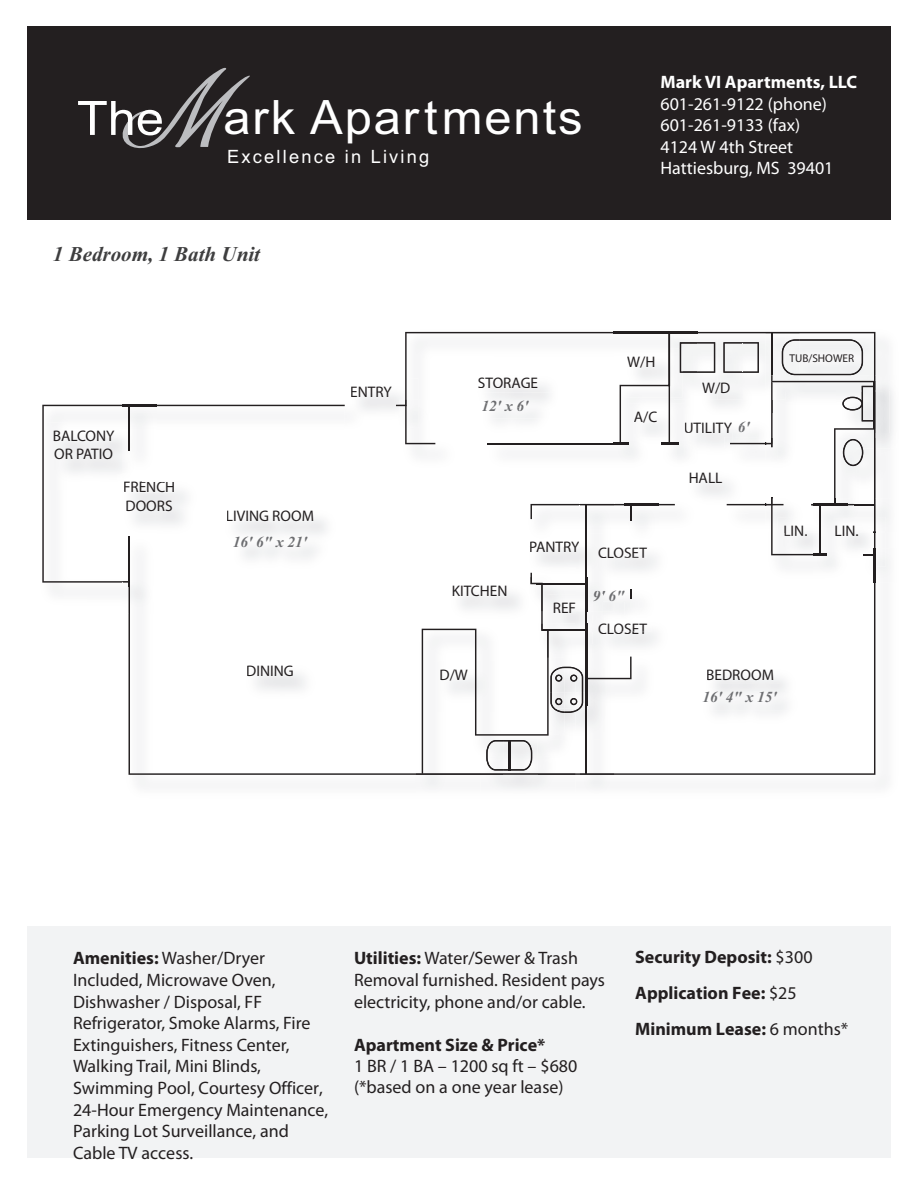
<style>
.page{position:relative;width:918px;height:1188px;background:#fff}
.page>*{position:absolute;margin:0;border:0;box-sizing:border-box;transform-origin:0 0}
.t1{font:47.4px "Arial";letter-spacing:.04em;color:#fff}
.t2{font:47.4px "Arial";letter-spacing:.04em;color:#fff;scale:1.07 1}
.t3{font:italic 700 21px "Times New Roman";color:#3e3e3f}
.t4{font:18.3px "Arial";letter-spacing:.12em;color:#fff}
.t5{font:18px/21.6px "Myriad Pro";color:#231f20}
.t6{font:700 18px/35.5px "Myriad Pro";color:#231f20}
.t7{font:18px/21.6px "Myriad Pro";color:#fff}
.t8{font:700 18px "Myriad Pro";color:#fff}
.t9{font:15.3px/18.5px "Myriad Pro";color:#231f20}
.t10{font:italic 700 15.3px "Times New Roman";color:#6d6e71}
.t11{font:italic 700 15.3px "Times New Roman";color:#6a6b6e}
.t12{font:11.25px "Myriad Pro";color:#231f20}
.s1{color:#6c6d70}
.s2{color:#6c6c6f}
.s3{color:#6d6e71}
.s4{font-family:"Times New Roman";font-weight:700;font-style:italic;color:#6d6e71}
.s5{font-weight:700}
.s6{font-weight:400}
</style>
<div class="page">
<div style="left:27px;top:26px;width:864px;height:193px;background:#231f20"></div>
<svg style="left:122px;top:67px;width:128px;height:82px"></svg>
<div style="left:27px;top:926px;width:864px;height:232px;background:#f2f3f4"></div>
<img style="left:495px;top:331px;width:381px;height:2px">
<img style="left:875px;top:582px;width:11px;height:204px">
<svg style="left:42px;top:332px;width:833px;height:443px"></svg>
<img style="left:123px;top:399px;width:34px;height:75px">
<img style="left:141px;top:474px;width:16px;height:3px">
<img style="left:123px;top:422px;width:18px;height:55px">
<img style="left:123px;top:405px;width:34px;height:1px">
<hr style="left:128px;top:405px;width:2px;height:45px;background:#231f20">
<img style="left:123px;top:531px;width:34px;height:83px">
<img style="left:123px;top:581px;width:7px;height:33px">
<hr style="left:128px;top:536px;width:2px;height:51px;background:#231f20">
<img style="left:416px;top:567px;width:159px;height:221px">
<img style="left:481px;top:775px;width:78px;height:13px">
<img style="left:503px;top:775px;width:34px;height:14px">
<img style="left:523px;top:567px;width:52px;height:6px">
<img style="left:525px;top:498px;width:6px;height:35px">
<img style="left:525px;top:533px;width:6px;height:13px">
<img style="left:481px;top:441px;width:50px;height:30px">
<img style="left:481px;top:437px;width:50px;height:4px">
<hr style="left:487px;top:443px;width:142px;height:1px;background:#231f20">
<img style="left:399px;top:400px;width:63px;height:71px">
<svg style="left:399px;top:400px;width:36px;height:44px"></svg>
<img style="left:614px;top:331px;width:83px;height:1px">
<img style="left:614px;top:332px;width:83px;height:1px">
<img style="left:765px;top:331px;width:35px;height:1px">
<img style="left:765px;top:332px;width:35px;height:1px">
<img style="left:858px;top:558px;width:31px;height:24px">
<img style="left:858px;top:558px;width:28px;height:8px">
<img style="left:874px;top:558px;width:1px;height:24px">
<img style="left:765px;top:558px;width:89px;height:24px">
<img style="left:778px;top:558px;width:35px;height:8px">
<img style="left:847px;top:558px;width:7px;height:8px">
<img style="left:580px;top:774px;width:34px;height:1px">
<img style="left:580px;top:558px;width:26px;height:15px">
<img style="left:606px;top:558px;width:8px;height:15px">
<hr style="left:586px;top:505px;width:1px;height:269px;background:#231f20">
<img style="left:632px;top:588px;width:27px;height:27px">
<svg style="left:652px;top:583px;width:7px;height:5px"></svg>
<img style="left:632px;top:583px;width:20px;height:5px">
<svg style="left:652px;top:615px;width:7px;height:11px"></svg>
<img style="left:632px;top:615px;width:20px;height:11px">
<img style="left:632px;top:623px;width:15px;height:3px">
<img style="left:632px;top:651px;width:26px;height:55px">
<img style="left:813px;top:558px;width:34px;height:23px">
<img style="left:829px;top:558px;width:6px;height:8px">
<svg style="left:531px;top:333px;width:362px;height:225px"></svg>
<hr style="left:819px;top:505px;width:1px;height:49px;background:#231f20">
<svg style="left:422px;top:573px;width:210px;height:201px"></svg>
<hr style="left:542px;top:629px;width:44px;height:2px;background:#231f20">
<h1 class="t2" style="left:77px;top:91px;width:83px">The</h1>
<h1 class="t1" style="left:223px;top:90px;width:361px">ark Apartments</h1>
<p class="t4" style="left:227px;top:146px;width:204px">Excellence in Living</p>
<p class="t3" style="left:53px;top:242px;width:209px">1 Bedroom, 1 Bath Unit</p>
<p class="t8" style="left:660px;top:71px;width:198px">Mark VI Apartments, LLC</p>
<p class="t7" style="left:660px;top:94px;width:175px">601-261-9122 (phone)<br>601-261-9133 (fax)<br>4124 W 4th Street<br>Hattiesburg, MS 39401</p>
<p class="t9" style="left:53px;top:428px;width:63px">BALCONY<br>OR PATIO</p>
<p class="t9" style="left:123px;top:479px;width:54px">FRENCH<br>DOORS</p>
<p class="t9" style="left:350px;top:384px;width:43px">ENTRY</p>
<p class="t9" style="left:226px;top:508px;width:90px">LIVING ROOM</p>
<p class="t10" style="left:233px;top:533px;width:76px">16' 6" x 21'</p>
<p class="t9" style="left:246px;top:663px;width:49px">DINING</p>
<p class="t9" style="left:478px;top:375px;width:62px">STORAGE</p>
<p class="t10" style="left:482px;top:397px;width:48px">12<span class="s1">' x</span> <span class="s2">6'</span></p>
<p class="t9" style="left:627px;top:354px;width:30px">W/H</p>
<p class="t9" style="left:634px;top:409px;width:25px">A/C</p>
<p class="t9" style="left:452px;top:583px;width:57px">KITCHEN</p>
<p class="t9" style="left:440px;top:667px;width:30px">D/W</p>
<p class="t9" style="left:529px;top:539px;width:52px">PANTRY</p>
<p class="t9" style="left:553px;top:600px;width:25px">REF</p>
<p class="t9" style="left:598px;top:544px;width:51px">CLOSET</p>
<p class="t11" style="left:593px;top:587px;width:33px">9' <span class="s3">6"</span></p>
<p class="t9" style="left:598px;top:620px;width:51px">CLOSET</p>
<p class="t9" style="left:702px;top:380px;width:30px">W/D</p>
<p class="t9" style="left:684px;top:419px;width:68px">UTILITY <span class="s4">6'</span></p>
<p class="t9" style="left:689px;top:469px;width:35px">HALL</p>
<p class="t12" style="left:790px;top:354px;width:66px">TUB/SHOWER</p>
<p class="t9" style="left:783px;top:523px;width:26px">LIN.</p>
<p class="t9" style="left:835px;top:523px;width:26px">LIN.</p>
<p class="t9" style="left:706px;top:667px;width:69px">BEDROOM</p>
<p class="t10" style="left:702px;top:688px;width:76px">16' 4" x 15'</p>
<p class="t5" style="left:73px;top:949px;width:257px"><span class="s5">Amenities:</span> Washer/Dryer<br>Included, Microwave Oven,<br>Dishwasher / Disposal, FF<br>Refrigerator, Smoke Alarms, Fire<br>Extinguishers, Fitness Center,<br>Walking Trail, Mini Blinds,<br>Swimming Pool, Courtesy Officer,<br>24-Hour Emergency Maintenance,<br>Parking Lot Surveillance, and<br>Cable TV access.</p>
<p class="t5" style="left:354px;top:949px;width:253px"><span class="s5">Utilities:</span> Water/Sewer &amp; Trash<br>Removal furnished. Resident pays electricity, phone and/or cable.</p>
<p class="t6" style="left:354px;top:1027px;width:193px">Apartment Size &amp; Price*</p>
<p class="t5" style="left:354px;top:1055px;width:225px;line-height:20.9px">1 BR / 1 BA – 1200 sq ft – $680 (*based on a one year lease)</p>
<p class="t6" style="left:635px;top:939px;width:215px">Security Deposit: <span class="s6">$300<br></span>Application Fee: <span class="s6">$25<br></span>Minimum Lease: <span class="s6">6 months*</span></p>
</div>
